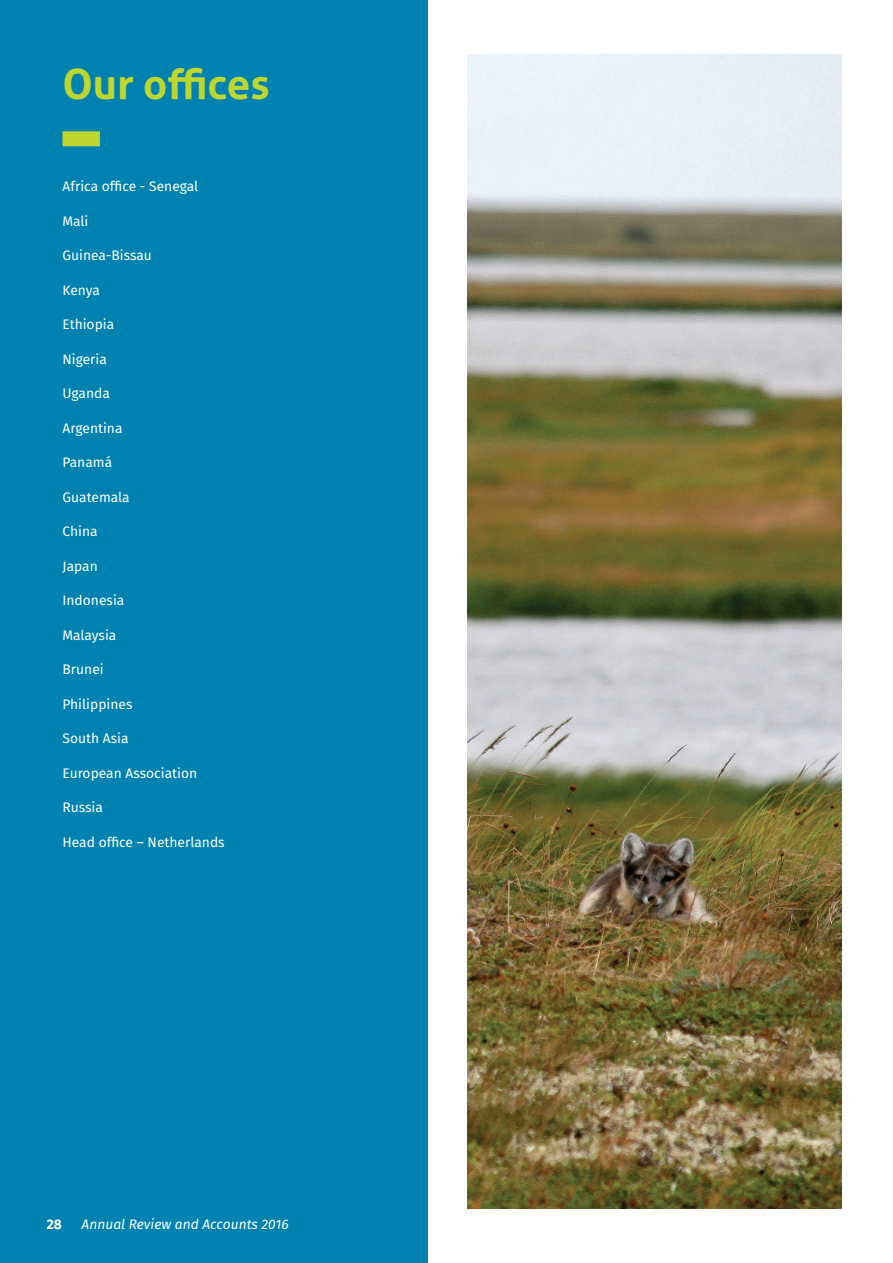
<style>
.page{position:relative;width:893px;height:1263px;background:#fff}
.page>*{position:absolute;margin:0;border:0;box-sizing:border-box;transform-origin:0 0}
.t1{font:700 42px "Aller";color:#bed630}
.t2{font:13.8px "Fira Sans";color:#fff}
.t3{font:italic 13.8px "Fira Sans";color:#fff}
.t4{font:700 13.8px "Fira Sans";color:#fff}
</style>
<div class="page">
<div style="left:0;top:0;width:427px;height:1263px;background:#0082b0"></div>
<div style="left:62px;top:131px;width:38px;height:15px;background:#bed630"></div>
<img style="left:468px;top:54px;width:374px;height:1155px">
<h1 class="t1" style="left:62px;top:59px;width:209px">Our offices</h1>
<p class="t2" style="left:62px;top:176px;width:137px">Africa office - Senegal</p>
<p class="t2" style="left:62px;top:210px;width:28px">Mali</p>
<p class="t2" style="left:62px;top:245px;width:91px">Guinea-Bissau</p>
<p class="t2" style="left:62px;top:279px;width:39px">Kenya</p>
<p class="t2" style="left:62px;top:314px;width:53px">Ethiopia</p>
<p class="t2" style="left:62px;top:348px;width:46px">Nigeria</p>
<p class="t2" style="left:62px;top:383px;width:49px">Uganda</p>
<p class="t2" style="left:62px;top:417px;width:62px">Argentina</p>
<p class="t2" style="left:62px;top:452px;width:51px">Panamá</p>
<p class="t2" style="left:62px;top:486px;width:69px">Guatemala</p>
<p class="t2" style="left:62px;top:521px;width:37px">China</p>
<p class="t2" style="left:62px;top:555px;width:37px">Japan</p>
<p class="t2" style="left:62px;top:590px;width:63px">Indonesia</p>
<p class="t2" style="left:62px;top:624px;width:55px">Malaysia</p>
<p class="t2" style="left:62px;top:659px;width:43px">Brunei</p>
<p class="t2" style="left:62px;top:693px;width:71px">Philippines</p>
<p class="t2" style="left:62px;top:728px;width:68px">South Asia</p>
<p class="t2" style="left:62px;top:762px;width:136px">European Association</p>
<p class="t2" style="left:62px;top:797px;width:42px">Russia</p>
<p class="t2" style="left:62px;top:831px;width:164px">Head office – Netherlands</p>
<p class="t4" style="left:47px;top:1213px;width:17px">28</p>
<p class="t3" style="left:82px;top:1214px;width:209px">Annual Review and Accounts 2016</p>
</div>
